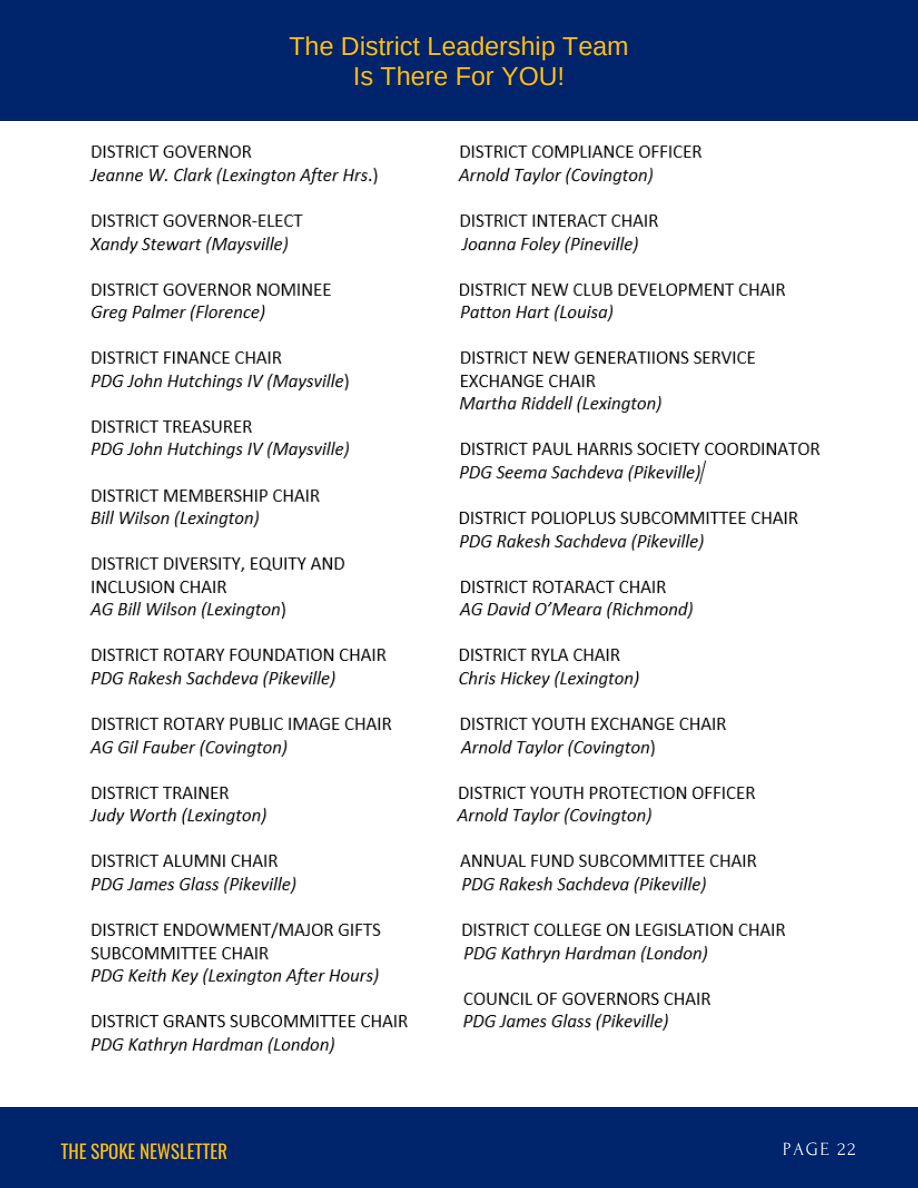
<style>
.page{position:relative;width:918px;height:1188px;background:#fff}
.page>*{position:absolute;margin:0;border:0;box-sizing:border-box;transform-origin:0 0}
.t1{font:25.95px/30.3px "Arimo";color:#febd11;text-align:center}
.t2{font:18.75px "Oswald";color:#febd11}
.t3{font:18.6px "Forum";letter-spacing:.1em;color:#fafafa}
</style>
<div class="page">
<div style="left:0;top:1107px;width:918px;height:81px;background:#00246c"></div>
<div style="left:0;top:0;width:918px;height:120px;background:#00246c"></div>
<img style="left:89px;top:145px;width:731px;height:909px">
<p class="t1" style="left:289px;top:31px;width:341px">The District Leadership Team<br>Is There For YOU!</p>
<p class="t2" style="left:61px;top:1137px;width:168px">THE SPOKE NEWSLETTER</p>
<p class="t3" style="left:783px;top:1139px;width:74px">PAGE 22</p>
</div>
